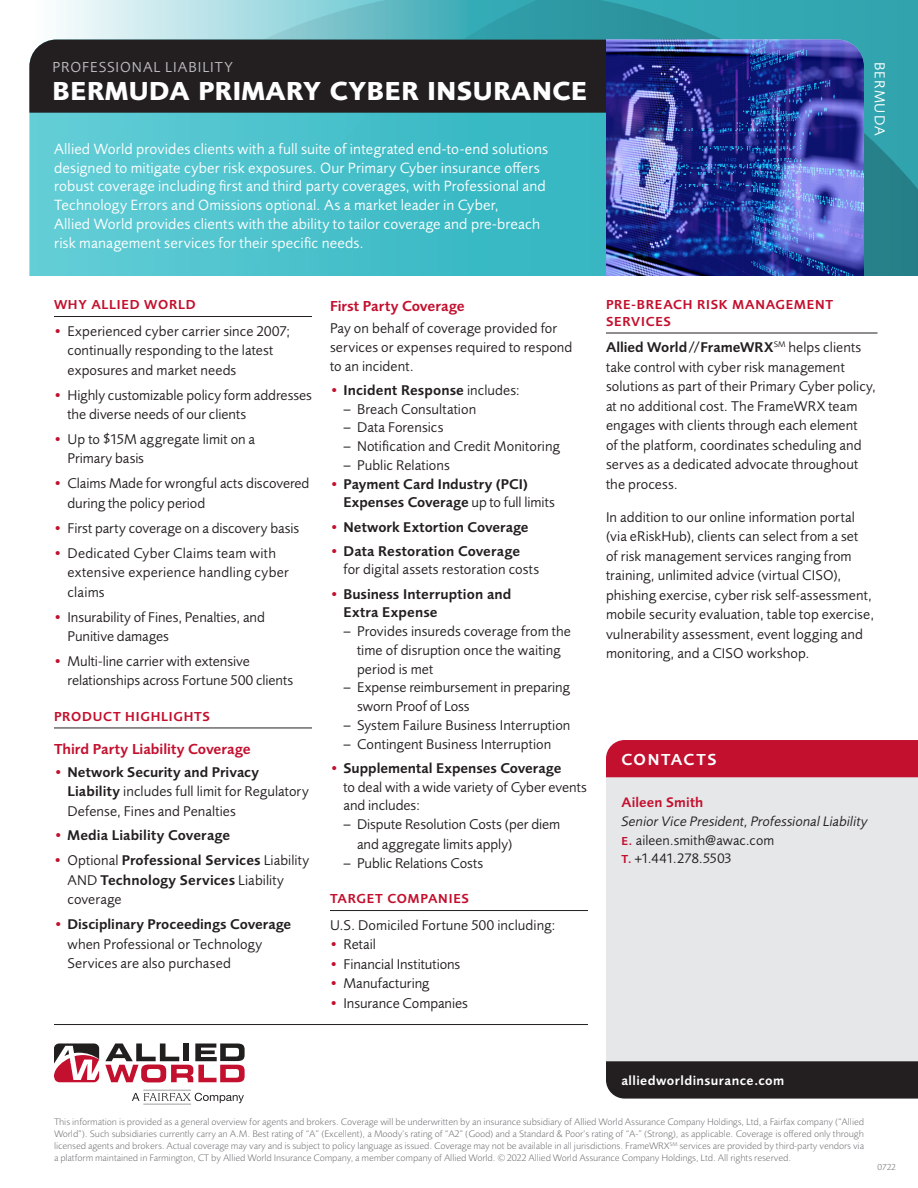
<style>
.page{position:relative;width:918px;height:1188px;background:#fff}
.page>*{position:absolute;margin:0;border:0;box-sizing:border-box;transform-origin:0 0}
.t1{font:700 27px "Foundry Sans";letter-spacing:.02em;color:#fff}
.AW_RunningCopy{font:600 16.5px "Foundry Sans";letter-spacing:.095em;color:#fff}
.AW_IntroCopy{font:15.3px/18.8px "Foundry Sans";letter-spacing:.01em;color:#fff}
.AW_SubSubheads{font:600 15px "Foundry Sans";color:#c3102f}
.t2{font:15px "Foundry Sans";letter-spacing:.06em;color:#bcbdc0}
.t3{font:15px "Foundry Sans";letter-spacing:.06em;color:#fff}
.AW_RunningCopy-2{font:14.7px/19.5px "Foundry Sans";letter-spacing:.005em;color:#231f20}
.t4{font:600 14.7px/19.5px "Foundry Sans";letter-spacing:.005em;color:#231f20}
.AW_ContactTitle{font:italic 14.25px "Foundry Sans";letter-spacing:.005em;color:#231f20}
.AW_Contact_Email_Pho{font:14.25px "Foundry Sans";letter-spacing:.005em;color:#231f20}
.AW_Contact_Name-Red{font:600 14.25px "Foundry Sans";letter-spacing:.01em;color:#c3102e}
.AW_Subheads{font:600 13.5px/16.5px "Foundry Sans";letter-spacing:.055em;color:#c3102e}
.WebAddress{font:600 13.5px "Foundry Sans";letter-spacing:.03em;color:#fff}
.Disclaimer{font:300 9.75px/12px "Foundry Sans";color:#6c6d70;text-align:justify}
.Disclaimer-2{font:300 9px "Foundry Sans";color:#6c6d70}
.s1{color:#c3102f}
.s2{font-weight:600;color:#c3102f}
.s3{font-weight:600}
.s4{font-weight:400;color:#c3102f}
.s5{font-weight:400}
.s6{font-weight:600;font-size:12px;color:#c3102f}
</style>
<div class="page">
<svg style="left:190px;top:0;width:728px;height:276px;background:#44a6b0"></svg>
<svg style="left:29px;top:113px;width:577px;height:163px;background:#4ac1cb"></svg>
<img style="left:606px;top:39px;width:258px;height:237px">
<div style="left:29px;top:40px;width:577px;height:73px;background:#231f20"></div>
<hr style="left:606px;top:333px;width:272px;height:1px;background:#231f20">
<hr style="left:54px;top:316px;width:258px;height:1px;background:#231f20">
<hr style="left:54px;top:728px;width:258px;height:1px;background:#231f20">
<hr style="left:330px;top:910px;width:258px;height:1px;background:#231f20">
<div style="left:606px;top:775px;width:312px;height:291px;background:#e6e7e9"></div>
<div style="left:606px;top:740px;width:312px;height:37px;background:#c3102f"></div>
<div style="left:606px;top:1061px;width:312px;height:38px;background:#231f20"></div>
<hr style="left:54px;top:1024px;width:534px;height:1px;background:#231f20">
<svg style="left:105px;top:1044px;width:140px;height:38px"></svg>
<svg style="left:53px;top:1042px;width:48px;height:42px"></svg>
<svg style="left:53px;top:1043px;width:46px;height:39px"></svg>
<svg style="left:132px;top:1090px;width:112px;height:14px"></svg>
<p class="t2" style="left:53px;top:59px;width:182px">PROFESSIONAL LIABILITY</p>
<p class="t3" style="left:888px;top:62px;width:75px;rotate:90deg">BERMUDA</p>
<p class="t1" style="left:53px;top:75px;width:536px">BERMUDA PRIMARY CYBER INSURANCE</p>
<p class="AW_IntroCopy" style="left:54px;top:140px;width:495px">Allied World provides clients with a full suite of integrated end-to-end solutions designed to mitigate cyber risk exposures. Our Primary Cyber insurance offers robust coverage including first and third party coverages, with Professional and Technology Errors and Omissions optional. As a market leader in Cyber,<br>Allied World provides clients with the ability to tailor coverage and pre-breach risk management services for their specific needs.</p>
<p class="AW_Subheads" style="left:54px;top:297px;width:143px">WHY ALLIED WORLD</p>
<p class="AW_RunningCopy-2" style="left:68px;top:321px;width:224px;text-indent:-14px"><span class="s1">•</span> Experienced cyber carrier since 2007; continually responding to the latest exposures and market needs</p>
<p class="AW_RunningCopy-2" style="left:68px;top:385px;width:246px;text-indent:-14px"><span class="s1">•</span> Highly customizable policy form addresses the diverse needs of our clients</p>
<p class="AW_RunningCopy-2" style="left:68px;top:430px;width:189px;text-indent:-14px"><span class="s1">•</span> Up to $15M aggregate limit on a<br>Primary basis</p>
<p class="AW_RunningCopy-2" style="left:68px;top:474px;width:244px;text-indent:-14px"><span class="s1">•</span> Claims Made for wrongful acts discovered during the policy period</p>
<p class="AW_RunningCopy-2" style="left:54px;top:518px;width:247px"><span class="s1">•</span> First party coverage on a discovery basis</p>
<p class="AW_RunningCopy-2" style="left:68px;top:543px;width:223px;text-indent:-14px"><span class="s1">•</span> Dedicated Cyber Claims team with extensive experience handling cyber claims</p>
<p class="AW_RunningCopy-2" style="left:68px;top:607px;width:199px;text-indent:-14px"><span class="s1">•</span> Insurability of Fines, Penalties, and<br>Punitive damages</p>
<p class="AW_RunningCopy-2" style="left:68px;top:652px;width:227px;text-indent:-14px"><span class="s1">•</span> Multi-line carrier with extensive relationships across Fortune 500 clients</p>
<p class="AW_Subheads" style="left:54px;top:708px;width:158px">PRODUCT HIGHLIGHTS</p>
<p class="AW_SubSubheads" style="left:54px;top:740px;width:198px">Third Party Liability Coverage</p>
<p class="AW_RunningCopy-2" style="left:68px;top:762px;width:243px;text-indent:-14px"><span class="s2">•</span> <span class="s3">Network Security and Privacy<br>Liability</span> includes full limit for Regulatory<br>Defense, Fines and Penalties</p>
<p class="t4" style="left:54px;top:826px;width:178px"><span class="s1">•</span> Media Liability Coverage</p>
<p class="t4" style="left:68px;top:851px;width:243px;text-indent:-14px"><span class="s4">•</span> <span class="s5">Optional</span> Professional Services <span class="s5">Liability<br>AND</span> Technology Services <span class="s5">Liability coverage</span></p>
<p class="AW_RunningCopy-2" style="left:68px;top:915px;width:225px;text-indent:-14px"><span class="s2">•</span> <span class="s3">Disciplinary Proceedings Coverage </span>when Professional or Technology<br>Services are also purchased</p>
<p class="AW_SubSubheads" style="left:330px;top:297px;width:136px">First Party Coverage</p>
<p class="AW_RunningCopy-2" style="left:330px;top:319px;width:244px;line-height:18.8px">Pay on behalf of coverage provided for services or expenses required to respond to an incident.</p>
<p class="t4" style="left:330px;top:380px;width:192px"><span class="s1">•</span> Incident Response <span class="s5">includes:</span></p>
<p class="AW_RunningCopy-2" style="left:344px;top:399px;width:134px">− Breach Consultation</p>
<p class="AW_RunningCopy-2" style="left:344px;top:418px;width:101px">− Data Forensics</p>
<p class="AW_RunningCopy-2" style="left:344px;top:437px;width:218px">− Notification and Credit Monitoring</p>
<p class="AW_RunningCopy-2" style="left:344px;top:456px;width:108px">− Public Relations</p>
<p class="t4" style="left:344px;top:474px;width:213px;line-height:18.8px;text-indent:-14px"><span class="s1">•</span> Payment Card Industry (PCI)<br>Expenses Coverage <span class="s5">up to full limits</span></p>
<p class="t4" style="left:330px;top:517px;width:200px"><span class="s1">•</span> Network Extortion Coverage</p>
<p class="AW_RunningCopy-2" style="left:344px;top:542px;width:197px;line-height:18.8px;text-indent:-14px"><span class="s2">•</span> <span class="s3">Data Restoration Coverage </span>for digital assets restoration costs</p>
<p class="t4" style="left:344px;top:584px;width:169px;line-height:18.8px;text-indent:-14px"><span class="s1">•</span> Business Interruption and<br>Extra Expense</p>
<p class="AW_RunningCopy-2" style="left:357px;top:622px;width:215px;line-height:18.8px;text-indent:-14px">− Provides insureds coverage from the time of disruption once the waiting period is met</p>
<p class="AW_RunningCopy-2" style="left:357px;top:678px;width:214px;line-height:18.8px;text-indent:-14px">− Expense reimbursement in preparing sworn Proof of Loss</p>
<p class="AW_RunningCopy-2" style="left:344px;top:716px;width:229px">− System Failure Business Interruption</p>
<p class="AW_RunningCopy-2" style="left:344px;top:734px;width:209px">− Contingent Business Interruption</p>
<p class="AW_RunningCopy-2" style="left:344px;top:759px;width:245px;line-height:18.8px;text-indent:-14px"><span class="s2">•</span> <span class="s3">Supplemental Expenses Coverage<br></span>to deal with a wide variety of Cyber events and includes:</p>
<p class="AW_RunningCopy-2" style="left:357px;top:815px;width:205px;text-indent:-14px">− Dispute Resolution Costs (per diem and aggregate limits apply)</p>
<p class="AW_RunningCopy-2" style="left:344px;top:854px;width:141px">− Public Relations Costs</p>
<p class="AW_Subheads" style="left:330px;top:891px;width:141px">TARGET COMPANIES</p>
<p class="AW_RunningCopy-2" style="left:330px;top:915px;width:227px">U.S. Domiciled Fortune 500 including:</p>
<p class="AW_RunningCopy-2" style="left:330px;top:935px;width:47px"><span class="s1">•</span> Retail</p>
<p class="AW_RunningCopy-2" style="left:330px;top:954px;width:132px"><span class="s1">•</span> Financial Institutions</p>
<p class="AW_RunningCopy-2" style="left:330px;top:974px;width:101px"><span class="s1">•</span> Manufacturing</p>
<p class="AW_RunningCopy-2" style="left:330px;top:993px;width:139px"><span class="s1">•</span> Insurance Companies</p>
<p class="AW_Subheads" style="left:606px;top:297px;width:229px">PRE-BREACH RISK MANAGEMENT<br>SERVICES</p>
<p class="AW_RunningCopy-2" style="left:606px;top:338px;width:272px"><span class="s3">Allied World//FrameWRX</span><sup>SM</sup> helps clients take control with cyber risk management solutions as part of their Primary Cyber policy, at no additional cost. The FrameWRX team engages with clients through each element<br>of the platform, coordinates scheduling and serves as a dedicated advocate throughout the process.</p>
<p class="AW_RunningCopy-2" style="left:606px;top:507px;width:270px">In addition to our online information portal (via eRiskHub), clients can select from a set<br>of risk management services ranging from training, unlimited advice (virtual CISO), phishing exercise, cyber risk self-assessment, mobile security evaluation, table top exercise, vulnerability assessment, event logging and monitoring, and a CISO workshop.</p>
<p class="AW_RunningCopy" style="left:621px;top:751px;width:97px">CONTACTS</p>
<p class="AW_Contact_Name-Red" style="left:621px;top:794px;width:84px">Aileen Smith</p>
<p class="AW_ContactTitle" style="left:621px;top:813px;width:248px">Senior Vice President, Professional Liability</p>
<p class="AW_Contact_Email_Pho" style="left:621px;top:832px;width:154px"><span class="s6">E.</span> aileen.smith@awac.com</p>
<p class="AW_Contact_Email_Pho" style="left:621px;top:851px;width:112px"><span class="s6">T.</span> +1.441.278.5503</p>
<p class="WebAddress" style="left:621px;top:1072px;width:164px">alliedworldinsurance.com</p>
<p class="Disclaimer" style="left:54px;top:1116px;width:812px">This information is provided as a general overview for agents and brokers. Coverage will be underwritten by an insurance subsidiary of Allied World Assurance Company Holdings, Ltd, a Fairfax company (“Allied World”). Such subsidiaries currently carry an A.M. Best rating of “A” (Excellent), a Moody’s rating of “A2” (Good) and a Standard &amp; Poor’s rating of “A-” (Strong), as applicable. Coverage is offered only through licensed agents and brokers. Actual coverage may vary and is subject to policy language as issued. Coverage may not be available in all jurisdictions. FrameWRX<sup>SM</sup> services are provided by third-party vendors via a platform maintained in Farmington, CT by Allied World Insurance Company, a member company of Allied World. © 2022 Allied World Assurance Company Holdings, Ltd. All rights reserved.</p>
<p class="Disclaimer-2" style="left:878px;top:1162px;width:20px">0722</p>
</div>
